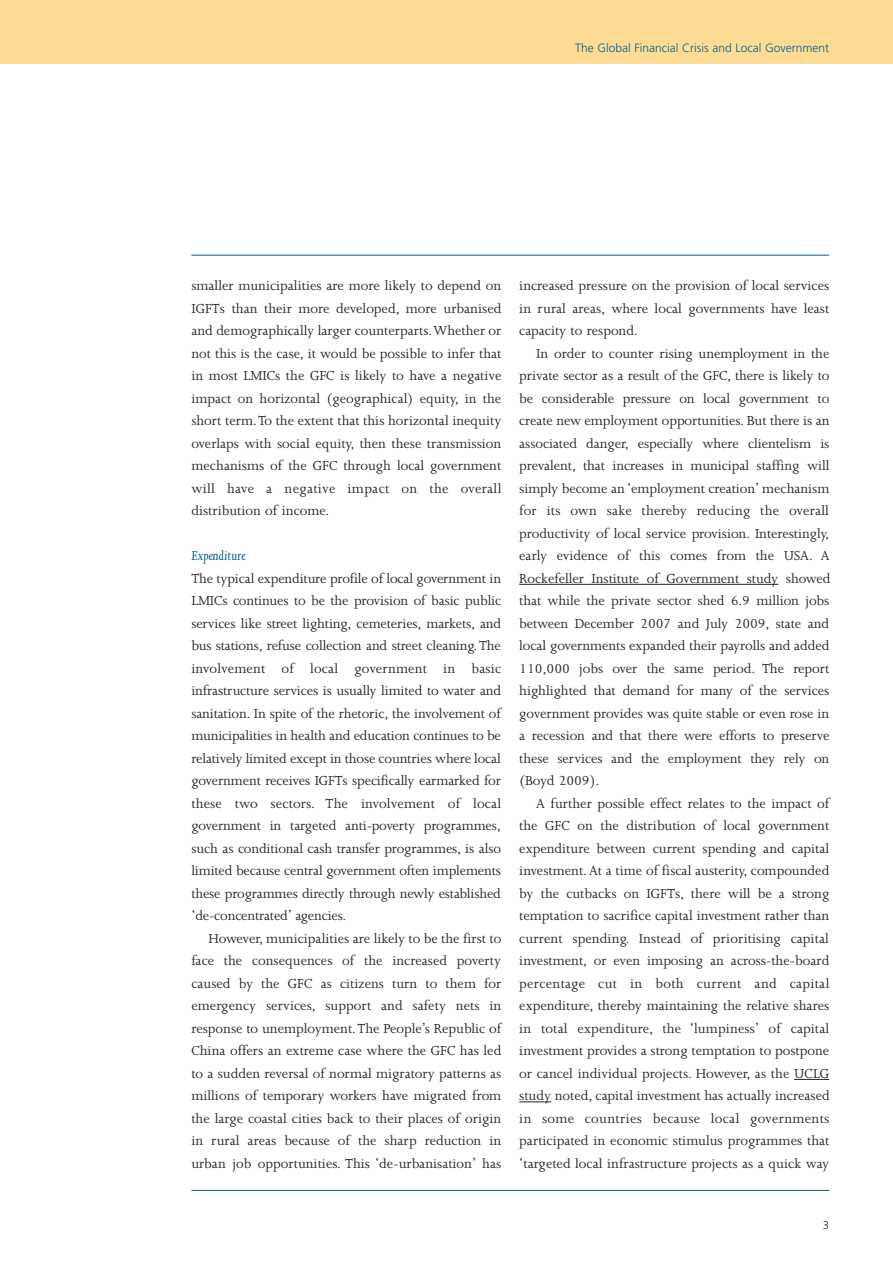
<style>
.page{position:relative;width:893px;height:1263px;background:#fff}
.page>*{position:absolute;margin:0;border:0;box-sizing:border-box;transform-origin:0 0}
.t1{font:15px/22.5px "Joanna";color:#231f20;text-align:justify}
.t2{font:italic 15px "Joanna";color:#01608c}
.t3{font:300 12px "Frutiger";color:#01608c}
.t4{font:300 11.25px "Frutiger";color:#231f20}
</style>
<div class="page">
<div style="left:0;top:0;width:893px;height:64px;background:#fedb94"></div>
<svg style="left:519px;top:584px;width:40px;height:1px"></svg>
<hr style="left:559px;top:584px;width:124px;height:1px;background:#231f20">
<svg style="left:683px;top:584px;width:18px;height:1px"></svg>
<hr style="left:701px;top:584px;width:70px;height:1px;background:#231f20">
<hr style="left:794px;top:1079px;width:35px;height:1px;background:#231f20">
<svg style="left:519px;top:1101px;width:32px;height:1px"></svg>
<hr style="left:191px;top:1190px;width:638px;height:1px;background:#01608c">
<hr style="left:191px;top:255px;width:638px;height:1px;background:#01608c">
<p class="t3" style="left:575px;top:43px;width:256px">The Global Financial Crisis and Local Government</p>
<p class="t1" style="left:191px;top:276px;width:312px">smaller municipalities are more likely to depend on IGFTs than their more developed, more urbanised and demographically larger counterparts.Whether or not this is the case, it would be possible to infer that in most LMICs the GFC is likely to have a negative impact on horizontal (geographical) equity, in the short term.To the extent that this horizontal inequity overlaps with social equity, then these transmission mechanisms of the GFC through local government will have a negative impact on the overall distribution of income.</p>
<p class="t2" style="left:191px;top:550px;width:56px">Expenditure</p>
<p class="t1" style="left:191px;top:568px;width:311px">The typical expenditure profile of local government in LMICs continues to be the provision of basic public services like street lighting, cemeteries, markets, and bus stations, refuse collection and street cleaning. The involvement of local government in basic infrastructure services is usually limited to water and sanitation. In spite of the rhetoric, the involvement of municipalities in health and education continues to be relatively limited except in those countries where local government receives IGFTs specifically earmarked for these two sectors. The involvement of local government in targeted anti-poverty programmes, such as conditional cash transfer programmes, is also limited because central government often implements these programmes directly through newly established ‘de-concentrated’ agencies.</p>
<p class="t1" style="left:191px;top:928px;width:312px;text-indent:17px">However, municipalities are likely to be the first to face the consequences of the increased poverty caused by the GFC as citizens turn to them for emergency services, support and safety nets in response to unemployment.The People’s Republic of China offers an extreme case where the GFC has led to a sudden reversal of normal migratory patterns as millions of temporary workers have migrated from the large coastal cities back to their places of origin in rural areas because of the sharp reduction in urban job opportunities. This ‘de-urbanisation’ has</p>
<p class="t1" style="left:519px;top:276px;width:311px">increased pressure on the provision of local services in rural areas, where local governments have least capacity to respond.</p>
<p class="t1" style="left:519px;top:343px;width:313px;text-indent:17px">In order to counter rising unemployment in the private sector as a result of the GFC, there is likely to be considerable pressure on local government to create new employment opportunities. But there is an associated danger, especially where clientelism is prevalent, that increases in municipal staffing will simply become an ‘employment creation’ mechanism for its own sake thereby reducing the overall productivity of local service provision. Interestingly, early evidence of this comes from the USA. A Rockefeller Institute of Government study showed that while the private sector shed 6.9 million jobs between December 2007 and July 2009, state and local governments expanded their payrolls and added 110,000 jobs over the same period. The report highlighted that demand for many of the services government provides was quite stable or even rose in a recession and that there were efforts to preserve these services and the employment they rely on (Boyd 2009).</p>
<p class="t1" style="left:519px;top:793px;width:312px;text-indent:17px">A further possible effect relates to the impact of the GFC on the distribution of local government expenditure between current spending and capital investment. At a time of fiscal austerity, compounded by the cutbacks on IGFTs, there will be a strong temptation to sacrifice capital investment rather than current spending. Instead of prioritising capital investment, or even imposing an across-the-board percentage cut in both current and capital expenditure, thereby maintaining the relative shares in total expenditure, the ‘lumpiness’ of capital investment provides a strong temptation to postpone or cancel individual projects. However, as the UCLG study noted, capital investment has actually increased in some countries because local governments participated in economic stimulus programmes that ‘targeted local infrastructure projects as a quick way</p>
<p class="t4" style="left:823px;top:1220px;width:8px">3</p>
</div>
